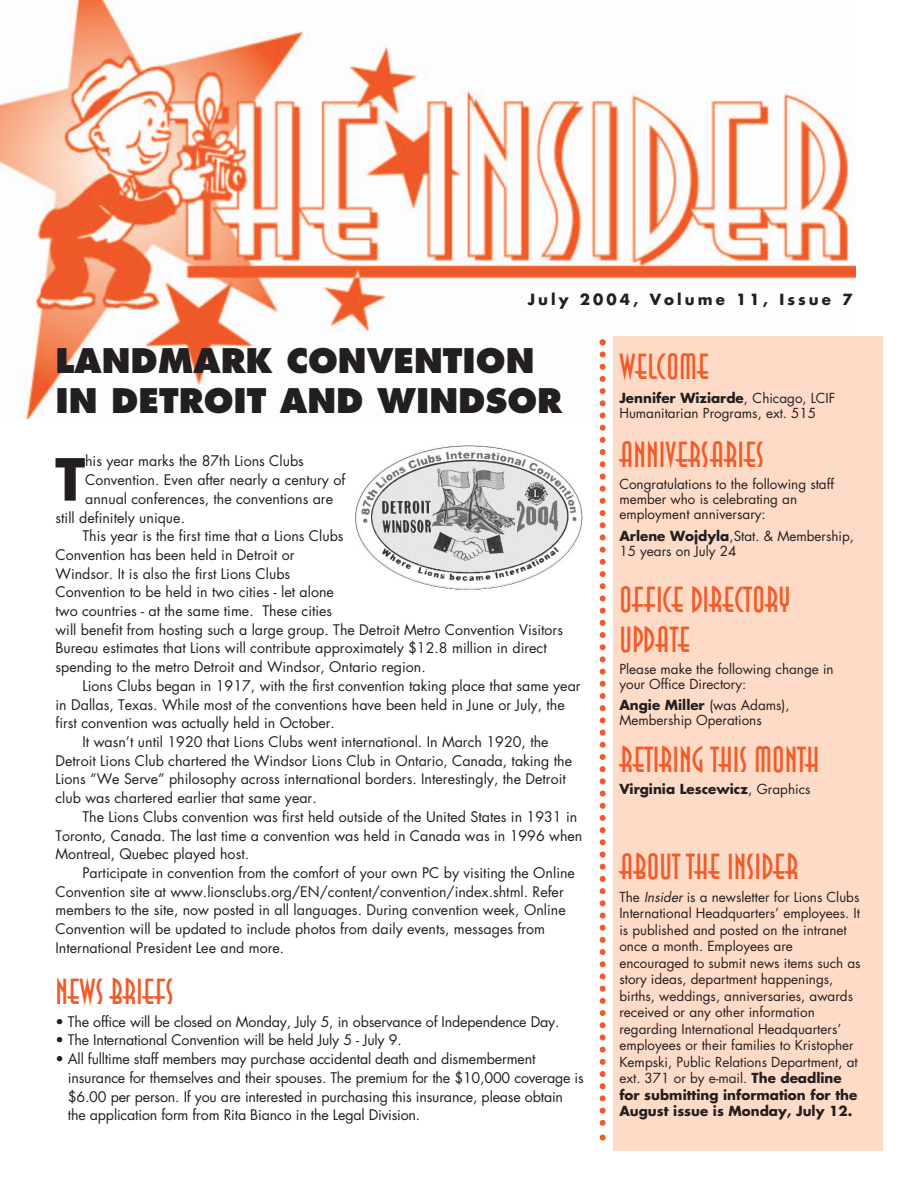
<style>
.page{position:relative;width:918px;height:1188px;background:#fff}
.page>*{position:absolute;margin:0;border:0;box-sizing:border-box;transform-origin:0 0}
.t1{font:700 56.4px "Futura";color:#231f20}
.t2{font:36px/39.8px "Anna";color:#f15b2a}
.t3{font:800 33px/40.8px "Futura";color:#231f20}
.t4{font:700 15px "Futura";letter-spacing:.205em;color:#231f20}
.t5{font:14.25px/18.8px "Futura";color:#231f20}
.t6{font:13.5px/16.5px "Futura";color:#231f20}
.t7{font:700 13.5px "Futura";color:#231f20}
.s1{font-weight:700}
.s2{font-weight:400}
.s3{font-style:italic}
</style>
<div class="page">
<img style="left:0;top:0;width:855px;height:418px">
<div style="left:613px;top:336px;width:269px;height:815px;background:#fddbc7"></div>
<svg style="left:600px;top:339px;width:6px;height:802px"></svg>
<img style="left:355px;top:445px;width:228px;height:145px">
<p class="t4" style="left:528px;top:293px;width:326px">July 2004, Volume 11, Issue 7</p>
<h3 class="t3" style="left:55px;top:342px;width:508px">LANDMARK CONVENTION<br>IN DETROIT AND WINDSOR</h3>
<h1 class="t1" style="left:55px;top:454px;width:32px">T</h1>
<p class="t5" style="left:85px;top:453px;width:220px">his year marks the 87th Lions Clubs</p>
<p class="t5" style="left:85px;top:472px;width:262px">Convention. Even after nearly a century of</p>
<p class="t5" style="left:85px;top:490px;width:250px">annual conferences, the conventions are</p>
<p class="t5" style="left:56px;top:509px;width:131px">still definitely unique.</p>
<p class="t5" style="left:82px;top:528px;width:263px">This year is the first time that a Lions Clubs</p>
<p class="t5" style="left:56px;top:547px;width:241px">Convention has been held in Detroit or</p>
<p class="t5" style="left:56px;top:565px;width:236px">Windsor. It is also the first Lions Clubs</p>
<p class="t5" style="left:56px;top:584px;width:280px">Convention to be held in two cities - let alone</p>
<p class="t5" style="left:56px;top:603px;width:278px">two countries - at the same time. These cities</p>
<p class="t5" style="left:56px;top:621px;width:509px">will benefit from hosting such a large group. The Detroit Metro Convention Visitors</p>
<p class="t5" style="left:56px;top:640px;width:493px">Bureau estimates that Lions will contribute approximately $12.8 million in direct</p>
<p class="t5" style="left:56px;top:659px;width:372px">spending to the metro Detroit and Windsor, Ontario region.</p>
<p class="t5" style="left:82px;top:677px;width:500px">Lions Clubs began in 1917, with the first convention taking place that same year</p>
<p class="t5" style="left:56px;top:696px;width:511px">in Dallas, Texas. While most of the conventions have been held in June or July, the</p>
<p class="t5" style="left:56px;top:715px;width:281px">first convention was actually held in October.</p>
<p class="t5" style="left:82px;top:734px;width:468px">It wasn’t until 1920 that Lions Clubs went international. In March 1920, the</p>
<p class="t5" style="left:56px;top:752px;width:518px">Detroit Lions Club chartered the Windsor Lions Club in Ontario, Canada, taking the</p>
<p class="t5" style="left:56px;top:771px;width:512px">Lions “We Serve” philosophy across international borders. Interestingly, the Detroit</p>
<p class="t5" style="left:56px;top:790px;width:263px">club was chartered earlier that same year.</p>
<p class="t5" style="left:82px;top:808px;width:496px">The Lions Clubs convention was first held outside of the United States in 1931 in</p>
<p class="t5" style="left:56px;top:827px;width:528px">Toronto, Canada. The last time a convention was held in Canada was in 1996 when</p>
<p class="t5" style="left:56px;top:846px;width:195px">Montreal, Quebec played host.</p>
<p class="t5" style="left:82px;top:865px;width:494px">Participate in convention from the comfort of your own PC by visiting the Online</p>
<p class="t5" style="left:56px;top:883px;width:510px">Convention site at www.lionsclubs.org/EN/content/convention/index.shtml. Refer</p>
<p class="t5" style="left:56px;top:902px;width:512px">members to the site, now posted in all languages. During convention week, Online</p>
<p class="t5" style="left:56px;top:921px;width:491px">Convention will be updated to include photos from daily events, messages from</p>
<p class="t5" style="left:56px;top:939px;width:230px">International President Lee and more.</p>
<h2 class="t2" style="left:55px;top:971px;width:120px">NEWS BRIEFS</h2>
<p class="t5" style="left:55px;top:1013px;width:506px">• The office will be closed on Monday, July 5, in observance of Independence Day.</p>
<p class="t5" style="left:55px;top:1032px;width:348px">• The International Convention will be held July 5 - July 9.</p>
<p class="t5" style="left:68px;top:1051px;width:518px;text-indent:-12px">• All fulltime staff members may purchase accidental death and dismemberment insurance for themselves and their spouses. The premium for the $10,000 coverage is $6.00 per person. If you are interested in purchasing this insurance, please obtain the application form from Rita Bianco in the Legal Division.</p>
<h2 class="t2" style="left:619px;top:347px;width:91px">WELCOME</h2>
<p class="t6" style="left:619px;top:391px;width:217px;line-height:15px"><span class="s1">Jennifer Wiziarde</span>, Chicago, LCIF<br>Humanitarian Programs, ext. 515</p>
<h2 class="t2" style="left:619px;top:435px;width:146px">ANNIVERSARIES</h2>
<p class="t6" style="left:619px;top:478px;width:216px;line-height:15px">Congratulations to the following staff member who is celebrating an employment anniversary:</p>
<p class="t6" style="left:619px;top:529px;width:236px;line-height:15px"><span class="s1">Arlene Wojdyla</span>,Stat. &amp; Membership,<br>15 years on July 24</p>
<h2 class="t2" style="left:619px;top:580px;width:172px">OFFICE DIRECTORY<br>UPDATE</h2>
<p class="t6" style="left:619px;top:662px;width:216px;line-height:15px">Please make the following change in your Office Directory:</p>
<p class="t6" style="left:619px;top:699px;width:172px;line-height:15px"><span class="s1">Angie Miller</span> (was Adams),<br>Membership Operations</p>
<h2 class="t2" style="left:619px;top:740px;width:202px">RETIRING THIS MONTH</h2>
<p class="t7" style="left:619px;top:783px;width:193px">Virginia Lescewicz<span class="s2">, Graphics</span></p>
<h2 class="t2" style="left:619px;top:846px;width:181px">ABOUT THE INSIDER</h2>
<p class="t6" style="left:619px;top:890px;width:243px">The <span class="s3">Insider</span> is a newsletter for Lions Clubs International Headquarters’ employees. It is published and posted on the intranet once a month. Employees are encouraged to submit news items such as story ideas, department happenings, births, weddings, anniversaries, awards received or any other information regarding International Headquarters’ employees or their families to Kristopher Kempski, Public Relations Department, at ext. 371 or by e-mail. <span class="s1">The deadline for submitting information for the August issue is Monday, July 12.</span></p>
</div>
